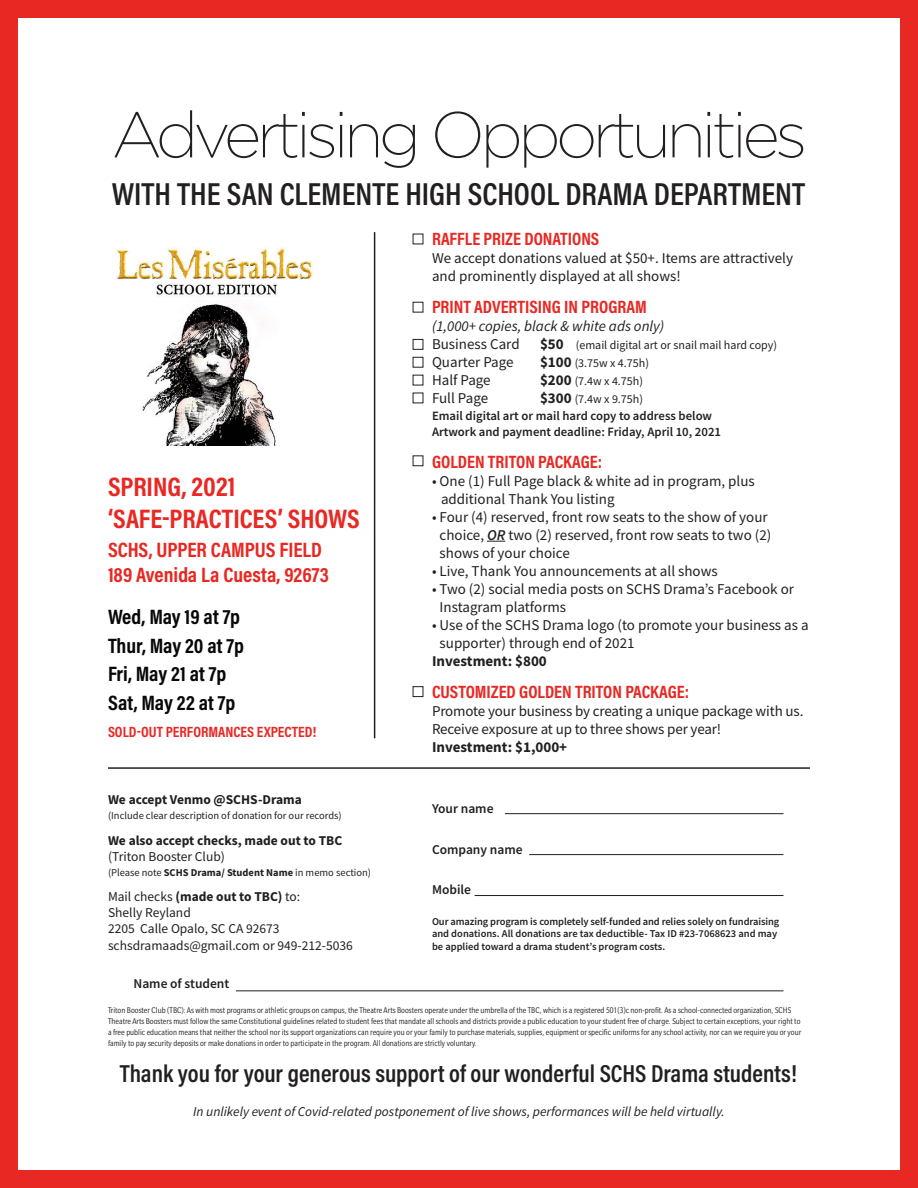
<style>
.page{position:relative;width:918px;height:1188px;background:#fff}
.page>*{position:absolute;margin:0;border:0;box-sizing:border-box;transform-origin:0 0}
.t1{font:200 64.5px "Gotham";letter-spacing:-.07em;color:#231f20}
.t2{font:600 32.1px "Acumin Pro Cond";color:#231f20}
.t3{font:700 27px/32.4px "Acumin Pro Cond";color:#e82823}
.t4{font:600 24.75px "Acumin Pro Cond";color:#231f20}
.t5{font:700 21px/28.5px "Acumin Pro Cond";color:#070909}
.t6{font:700 21px/25.2px "Acumin Pro Cond";color:#e82823}
.t7{font:700 18px "Acumin Pro Cond";color:#e82823}
.t8{font:15px/18px "Source Sans Pro";color:#231f20}
.t9{font:italic 15px "Source Sans Pro";color:#231f20}
.t10{font:700 15px "Source Sans Pro";color:#231f20}
.t11{font:700 15px "Acumin Pro Cond";color:#e82823}
.t12{font:13.5px/16.2px "Source Sans Pro";color:#231f20}
.t13{font:italic 13.5px "Source Sans Pro";color:#231f20}
.t14{font:700 13.5px "Source Sans Pro";color:#231f20}
.t15{font:600 13.5px "Source Sans Pro";color:#231f20}
.t16{font:600 12.75px/15.3px "Source Sans Pro";color:#231f20}
.t17{font:12px "Source Sans Pro";color:#231f20}
.t18{font:600 10.5px/12.6px "Source Sans Pro";letter-spacing:-.01em;color:#231f20}
.t19{font:10.5px "Source Sans Pro";color:#231f20}
.t20{font:condensed 9px/10.8px "Slate Pro";color:#231f20}
.s1{font-weight:700}
.s2{font-weight:700;font-size:15px}
.s3{font-weight:600;font-style:italic}
</style>
<div class="page">
<div style="left:0;top:0;width:918px;height:1188px;border:18px solid #e82823"></div>
<svg style="left:487px;top:541px;width:18px;height:1px"></svg>
<img style="left:117px;top:248px;width:195px;height:198px">
<hr style="left:236px;top:991px;width:547px;height:1px;background:#231f20">
<hr style="left:505px;top:813px;width:278px;height:1px;background:#231f20">
<hr style="left:529px;top:854px;width:254px;height:1px;background:#231f20">
<hr style="left:475px;top:895px;width:308px;height:1px;background:#231f20">
<hr style="left:108px;top:767px;width:702px;height:2px;background:#231f20">
<hr style="left:374px;top:232px;width:1px;height:506px;background:#231f20">
<div style="left:413px;top:339px;width:10px;height:11px;border:1px solid #231f20"></div>
<div style="left:413px;top:357px;width:10px;height:11px;border:1px solid #231f20"></div>
<div style="left:413px;top:455px;width:10px;height:11px;border:1px solid #231f20"></div>
<div style="left:413px;top:686px;width:10px;height:11px;border:1px solid #231f20"></div>
<h1 class="t1" style="left:112px;top:100px;width:697px">Advertising Opportunities</h1>
<h2 class="t2" style="left:112px;top:173px;width:695px">WITH THE SAN CLEMENTE HIGH SCHOOL DRAMA DEPARTMENT</h2>
<h3 class="t3" style="left:108px;top:470px;width:253px">SPRING, 2021 ‘SAFE-PRACTICES’ SHOWS</h3>
<h3 class="t6" style="left:108px;top:537px;width:223px">SCHS, UPPER CAMPUS FIELD<br>189 Avenida La Cuesta, 92673</h3>
<h3 class="t5" style="left:108px;top:602px;width:137px">Wed, May 19 at 7p<br>Thur, May 20 at 7p<br>Fri, May 21 at 7p<br>Sat, May 22 at 7p</h3>
<h3 class="t11" style="left:108px;top:722px;width:210px">SOLD-OUT PERFORMANCES EXPECTED!</h3>
<h3 class="t14" style="left:108px;top:791px;width:195px">We accept Venmo @SCHS-Drama</h3>
<p class="t19" style="left:108px;top:809px;width:235px">(Include clear description of donation for our records)</p>
<h3 class="t14" style="left:108px;top:831px;width:236px">We also accept checks, made out to TBC</h3>
<h3 class="t12" style="left:108px;top:848px;width:118px">(Triton Booster Club)</h3>
<p class="t19" style="left:108px;top:866px;width:265px">(Please note <span class="s1">SCHS Drama/ Student Name</span> in memo section)</p>
<h3 class="t12" style="left:108px;top:888px;width:246px">Mail checks <span class="s1">(made out to TBC)</span> to:<br>Shelly Reyland<br>2205 Calle Opalo, SC CA 92673 schsdramaads@gmail.com or 949-212-5036</h3>
<h3 class="t7" style="left:432px;top:227px;width:169px">RAFFLE PRIZE DONATIONS</h3>
<h3 class="t8" style="left:432px;top:249px;width:363px">We accept donations valued at $50+. Items are attractively and prominently displayed at all shows!</h3>
<h3 class="t7" style="left:432px;top:295px;width:216px">PRINT ADVERTISING IN PROGRAM</h3>
<h3 class="t9" style="left:432px;top:317px;width:234px">(1,000+ copies, black &amp; white ads only)</h3>
<h3 class="t8" style="left:432px;top:335px;width:89px">Business Card</h3>
<h3 class="t17" style="left:540px;top:338px;width:239px"><span class="s2">$50</span> (email digital art or snail mail hard copy)</h3>
<h3 class="t8" style="left:432px;top:353px;width:83px">Quarter Page</h3>
<h3 class="t17" style="left:540px;top:356px;width:111px"><span class="s2">$100</span> (3.75w x 4.75h)</h3>
<h3 class="t8" style="left:432px;top:371px;width:60px">Half Page</h3>
<h3 class="t17" style="left:540px;top:374px;width:105px"><span class="s2">$200</span> (7.4w x 4.75h)</h3>
<h3 class="t8" style="left:432px;top:389px;width:58px">Full Page</h3>
<h3 class="t17" style="left:540px;top:392px;width:105px"><span class="s2">$300</span> (7.4w x 9.75h)</h3>
<h3 class="t16" style="left:432px;top:408px;width:291px">Email digital art or mail hard copy to address below<br>Artwork and payment deadline: Friday, April 10, 2021</h3>
<h3 class="t7" style="left:432px;top:450px;width:172px">GOLDEN TRITON PACKAGE:</h3>
<h3 class="t8" style="left:441px;top:472px;width:315px;text-indent:-9px">• One (1) Full Page black &amp; white ad in program, plus additional Thank You listing</h3>
<h3 class="t8" style="left:440px;top:508px;width:333px;text-indent:-8px">• Four (4) reserved, front row seats to the show of your choice, <span class="s3">OR</span> two (2) reserved, front row seats to two (2) shows of your choice</h3>
<h3 class="t8" style="left:432px;top:562px;width:287px">• Live, Thank You announcements at all shows</h3>
<h3 class="t8" style="left:440px;top:580px;width:356px;text-indent:-8px">• Two (2) social media posts on SCHS Drama’s Facebook or<br>Instagram platforms</h3>
<h3 class="t8" style="left:440px;top:616px;width:371px;text-indent:-8px">• Use of the SCHS Drama logo (to promote your business as a supporter) through end of 2021</h3>
<h3 class="t10" style="left:432px;top:651px;width:116px">Investment: $800</h3>
<h3 class="t7" style="left:432px;top:680px;width:259px">CUSTOMIZED GOLDEN TRITON PACKAGE:</h3>
<h3 class="t8" style="left:432px;top:702px;width:373px">Promote your business by creating a unique package with us.<br>Receive exposure at up to three shows per year!</h3>
<h3 class="t10" style="left:432px;top:737px;width:137px">Investment: $1,000+</h3>
<h3 class="t15" style="left:432px;top:800px;width:63px">Your name</h3>
<h3 class="t15" style="left:432px;top:840px;width:92px">Company name</h3>
<h3 class="t15" style="left:432px;top:881px;width:41px">Mobile</h3>
<p class="t18" style="left:432px;top:915px;width:349px">Our amazing program is completely self-funded and relies solely on fundraising and donations. All donations are tax deductible- Tax ID #23-7068623 and may be applied toward a drama student’s program costs.</p>
<h3 class="t15" style="left:134px;top:975px;width:97px">Name of student</h3>
<p class="t20" style="left:108px;top:1005px;width:695px">Triton Booster Club (TBC): As with most programs or athletic groups on campus, the Theatre Arts Boosters operate under the umbrella of the TBC, which is a registered 501(3)c non-profit. As a school-connected organization, SCHS Theatre Arts Boosters must follow the same Constitutional guidelines related to student fees that mandate all schools and districts provide a public education to your student free of charge. Subject to certain exceptions, your right to a free public education means that neither the school nor its support organizations can require you or your family to purchase materials, supplies, equipment or specific uniforms for any school activity, nor can we require you or your family to pay security deposits or make donations in order to participate in the program. All donations are strictly voluntary.</p>
<h3 class="t4" style="left:120px;top:1057px;width:679px">Thank you for your generous support of our wonderful SCHS Drama students!</h3>
<h3 class="t13" style="left:193px;top:1103px;width:533px">In unlikely event of Covid-related postponement of live shows, performances will be held virtually.</h3>
</div>
